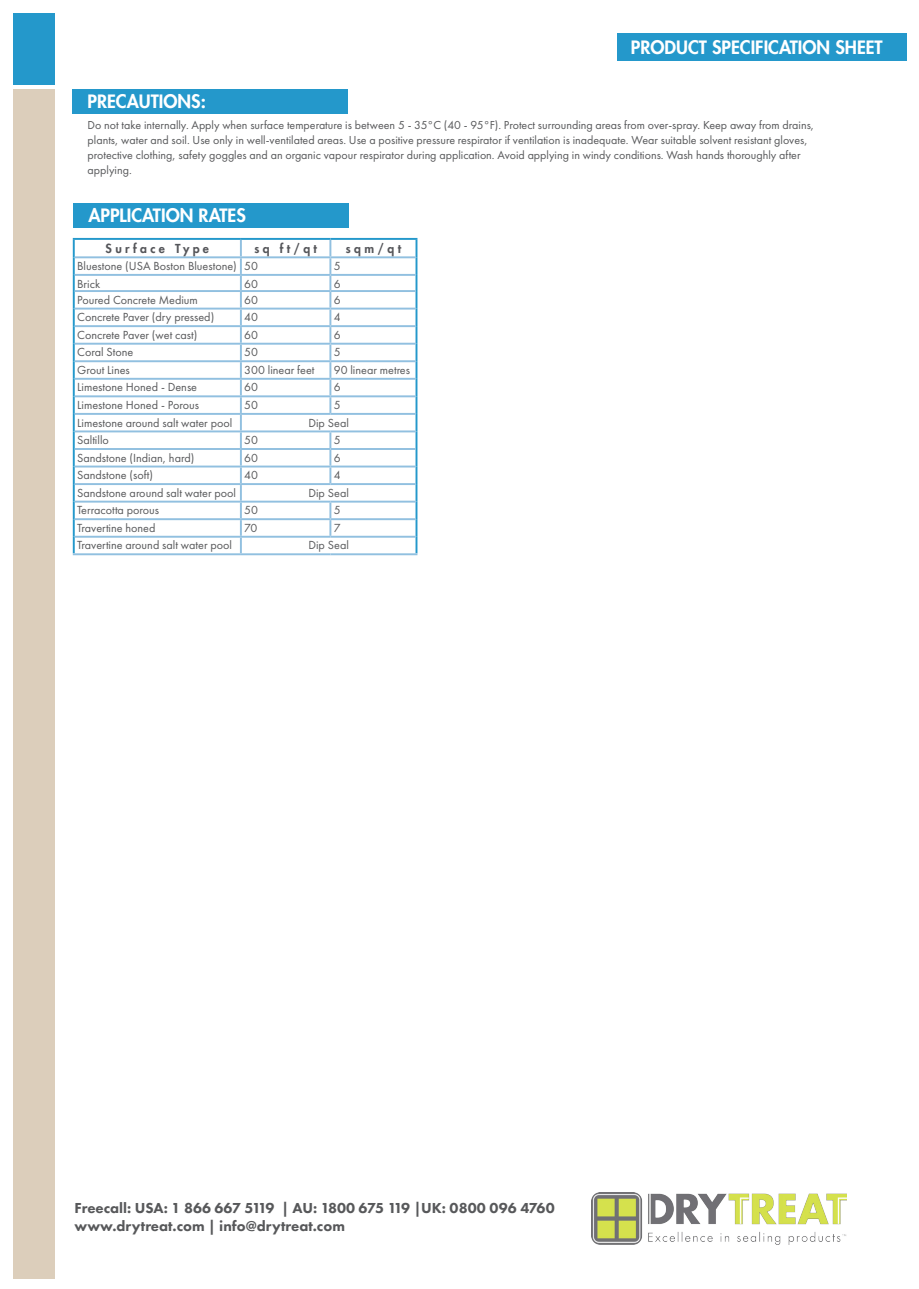
<style>
.page{position:relative;width:919px;height:1289px;background:#fff}
.page>*{position:absolute;margin:0;border:0;box-sizing:border-box;transform-origin:0 0}
.Headers{font:800 18px "Futura LT";color:#fff}
.Body_Copy{font:800 15px "Futura PT";color:#57585a}
.Body_Copy-2{font:12.15px "Futura PT";color:#57585a}
.t1{font:800 12.15px "Futura LT";letter-spacing:.275em;color:#55565a}
.Body_Copy-3{font:12px/15px "Futura PT";color:#57585a}
</style>
<div class="page">
<div style="left:13px;top:13px;width:41px;height:72px;background:#2498cb"></div>
<div style="left:13px;top:89px;width:41px;height:1190px;background:#dccebb"></div>
<div style="left:617px;top:34px;width:289px;height:27px;background:#2498cb"></div>
<img style="left:591px;top:1192px;width:255px;height:51px">
<div style="left:72px;top:89px;width:276px;height:24px;background:#2498cb"></div>
<hr style="left:73px;top:238px;width:168px;height:2px;background:#2498cb">
<hr style="left:241px;top:238px;width:89px;height:2px;background:#2498cb">
<hr style="left:330px;top:238px;width:87px;height:2px;background:#2498cb">
<svg style="left:73px;top:240px;width:2px;height:313px"></svg>
<svg style="left:415px;top:240px;width:2px;height:313px"></svg>
<hr style="left:75px;top:256px;width:166px;height:2px;background:#91c0e0">
<hr style="left:241px;top:256px;width:89px;height:2px;background:#91c0e0">
<hr style="left:330px;top:256px;width:85px;height:2px;background:#91c0e0">
<hr style="left:75px;top:274px;width:166px;height:2px;background:#91c0e0">
<hr style="left:241px;top:274px;width:89px;height:2px;background:#91c0e0">
<hr style="left:330px;top:274px;width:85px;height:2px;background:#91c0e0">
<hr style="left:75px;top:290px;width:166px;height:2px;background:#91c0e0">
<hr style="left:241px;top:290px;width:89px;height:2px;background:#91c0e0">
<hr style="left:330px;top:290px;width:85px;height:2px;background:#91c0e0">
<hr style="left:75px;top:307px;width:166px;height:2px;background:#91c0e0">
<hr style="left:241px;top:307px;width:89px;height:2px;background:#91c0e0">
<hr style="left:330px;top:307px;width:85px;height:2px;background:#91c0e0">
<hr style="left:75px;top:325px;width:166px;height:2px;background:#91c0e0">
<hr style="left:241px;top:325px;width:89px;height:2px;background:#91c0e0">
<hr style="left:330px;top:325px;width:85px;height:2px;background:#91c0e0">
<hr style="left:75px;top:343px;width:166px;height:1px;background:#91c0e0">
<hr style="left:241px;top:343px;width:89px;height:1px;background:#91c0e0">
<hr style="left:330px;top:343px;width:85px;height:1px;background:#91c0e0">
<hr style="left:75px;top:360px;width:166px;height:2px;background:#91c0e0">
<hr style="left:241px;top:360px;width:89px;height:2px;background:#91c0e0">
<hr style="left:330px;top:360px;width:85px;height:2px;background:#91c0e0">
<hr style="left:75px;top:378px;width:166px;height:2px;background:#91c0e0">
<hr style="left:241px;top:378px;width:89px;height:2px;background:#91c0e0">
<hr style="left:330px;top:378px;width:85px;height:2px;background:#91c0e0">
<hr style="left:75px;top:395px;width:166px;height:2px;background:#91c0e0">
<hr style="left:241px;top:395px;width:89px;height:2px;background:#91c0e0">
<hr style="left:330px;top:395px;width:85px;height:2px;background:#91c0e0">
<svg style="left:329px;top:240px;width:2px;height:173px"></svg>
<hr style="left:75px;top:413px;width:166px;height:2px;background:#91c0e0">
<hr style="left:241px;top:413px;width:89px;height:2px;background:#91c0e0">
<hr style="left:330px;top:413px;width:85px;height:2px;background:#91c0e0">
<hr style="left:75px;top:430px;width:166px;height:2px;background:#91c0e0">
<hr style="left:241px;top:430px;width:89px;height:2px;background:#91c0e0">
<hr style="left:330px;top:430px;width:85px;height:2px;background:#91c0e0">
<hr style="left:75px;top:448px;width:166px;height:2px;background:#91c0e0">
<hr style="left:241px;top:448px;width:89px;height:2px;background:#91c0e0">
<hr style="left:330px;top:448px;width:85px;height:2px;background:#91c0e0">
<hr style="left:75px;top:465px;width:166px;height:2px;background:#91c0e0">
<hr style="left:241px;top:465px;width:89px;height:2px;background:#91c0e0">
<hr style="left:330px;top:465px;width:85px;height:2px;background:#91c0e0">
<svg style="left:329px;top:432px;width:2px;height:51px"></svg>
<hr style="left:75px;top:483px;width:166px;height:2px;background:#91c0e0">
<hr style="left:241px;top:483px;width:89px;height:2px;background:#91c0e0">
<hr style="left:330px;top:483px;width:85px;height:2px;background:#91c0e0">
<hr style="left:75px;top:500px;width:166px;height:2px;background:#91c0e0">
<hr style="left:241px;top:500px;width:89px;height:2px;background:#91c0e0">
<hr style="left:330px;top:500px;width:85px;height:2px;background:#91c0e0">
<hr style="left:75px;top:518px;width:166px;height:2px;background:#91c0e0">
<hr style="left:241px;top:518px;width:89px;height:2px;background:#91c0e0">
<hr style="left:330px;top:518px;width:85px;height:2px;background:#91c0e0">
<svg style="left:329px;top:502px;width:2px;height:34px"></svg>
<hr style="left:75px;top:536px;width:166px;height:1px;background:#91c0e0">
<hr style="left:241px;top:536px;width:89px;height:1px;background:#91c0e0">
<svg style="left:240px;top:240px;width:2px;height:313px"></svg>
<hr style="left:330px;top:536px;width:85px;height:1px;background:#91c0e0">
<hr style="left:73px;top:553px;width:168px;height:2px;background:#91c0e0">
<hr style="left:241px;top:553px;width:89px;height:2px;background:#91c0e0">
<hr style="left:330px;top:553px;width:87px;height:2px;background:#91c0e0">
<div style="left:73px;top:203px;width:276px;height:24px;background:#2498cb"></div>
<p class="Headers" style="left:630px;top:35px;width:253px">PRODUCT SPECIFICATION SHEET</p>
<p class="Headers" style="left:88px;top:89px;width:120px">PRECAUTIONS:</p>
<p class="Body_Copy-3" style="left:88px;top:117px;width:728px">Do not take internally. Apply when surface temperature is between 5 - 35°C (40 - 95°F). Protect surrounding areas from over-spray. Keep away from drains, plants, water and soil. Use only in well-ventilated areas. Use a positive pressure respirator if ventilation is inadequate. Wear suitable solvent resistant gloves, protective clothing, safety goggles and an organic vapour respirator during application. Avoid applying in windy conditions. Wash hands thoroughly after applying.</p>
<p class="Headers" style="left:88px;top:203px;width:159px">APPLICATION RATES</p>
<p class="t1" style="left:106px;top:240px;width:105px">Surface Type</p>
<p class="t1" style="left:254px;top:240px;width:64px">sq ft/qt</p>
<p class="t1" style="left:346px;top:240px;width:57px">sqm/qt</p>
<p class="Body_Copy-2" style="left:77px;top:259px;width:161px">Bluestone (USA Boston Bluestone)</p>
<p class="Body_Copy-2" style="left:244px;top:259px;width:15px">50</p>
<p class="Body_Copy-2" style="left:334px;top:259px;width:8px">5</p>
<p class="Body_Copy-2" style="left:77px;top:276px;width:25px">Brick</p>
<p class="Body_Copy-2" style="left:244px;top:276px;width:15px">60</p>
<p class="Body_Copy-2" style="left:334px;top:276px;width:8px">6</p>
<p class="Body_Copy-2" style="left:77px;top:292px;width:122px">Poured Concrete Medium</p>
<p class="Body_Copy-2" style="left:244px;top:292px;width:15px">60</p>
<p class="Body_Copy-2" style="left:334px;top:292px;width:8px">6</p>
<p class="Body_Copy-2" style="left:77px;top:310px;width:139px">Concrete Paver (dry pressed)</p>
<p class="Body_Copy-2" style="left:244px;top:310px;width:15px">40</p>
<p class="Body_Copy-2" style="left:334px;top:310px;width:8px">4</p>
<p class="Body_Copy-2" style="left:77px;top:327px;width:122px">Concrete Paver (wet cast)</p>
<p class="Body_Copy-2" style="left:244px;top:327px;width:15px">60</p>
<p class="Body_Copy-2" style="left:334px;top:327px;width:8px">6</p>
<p class="Body_Copy-2" style="left:77px;top:345px;width:58px">Coral Stone</p>
<p class="Body_Copy-2" style="left:244px;top:345px;width:15px">50</p>
<p class="Body_Copy-2" style="left:334px;top:345px;width:8px">5</p>
<p class="Body_Copy-2" style="left:77px;top:362px;width:54px">Grout Lines</p>
<p class="Body_Copy-2" style="left:244px;top:362px;width:72px">300 linear feet</p>
<p class="Body_Copy-2" style="left:334px;top:362px;width:78px">90 linear metres</p>
<p class="Body_Copy-2" style="left:77px;top:380px;width:121px">Limestone Honed - Dense</p>
<p class="Body_Copy-2" style="left:244px;top:380px;width:15px">60</p>
<p class="Body_Copy-2" style="left:334px;top:380px;width:8px">6</p>
<p class="Body_Copy-2" style="left:77px;top:398px;width:124px">Limestone Honed - Porous</p>
<p class="Body_Copy-2" style="left:244px;top:398px;width:15px">50</p>
<p class="Body_Copy-2" style="left:334px;top:398px;width:8px">5</p>
<p class="Body_Copy-2" style="left:77px;top:415px;width:157px">Limestone around salt water pool</p>
<p class="Body_Copy-2" style="left:308px;top:415px;width:42px">Dip Seal</p>
<p class="Body_Copy-2" style="left:77px;top:433px;width:33px">Saltillo</p>
<p class="Body_Copy-2" style="left:244px;top:433px;width:15px">50</p>
<p class="Body_Copy-2" style="left:334px;top:433px;width:8px">5</p>
<p class="Body_Copy-2" style="left:77px;top:450px;width:119px">Sandstone (Indian, hard)</p>
<p class="Body_Copy-2" style="left:244px;top:450px;width:15px">60</p>
<p class="Body_Copy-2" style="left:334px;top:450px;width:8px">6</p>
<p class="Body_Copy-2" style="left:77px;top:468px;width:77px">Sandstone (soft)</p>
<p class="Body_Copy-2" style="left:244px;top:468px;width:15px">40</p>
<p class="Body_Copy-2" style="left:334px;top:468px;width:8px">4</p>
<p class="Body_Copy-2" style="left:77px;top:485px;width:160px">Sandstone around salt water pool</p>
<p class="Body_Copy-2" style="left:308px;top:485px;width:42px">Dip Seal</p>
<p class="Body_Copy-2" style="left:77px;top:503px;width:84px">Terracotta porous</p>
<p class="Body_Copy-2" style="left:244px;top:503px;width:15px">50</p>
<p class="Body_Copy-2" style="left:334px;top:503px;width:8px">5</p>
<p class="Body_Copy-2" style="left:77px;top:520px;width:80px">Travertine honed</p>
<p class="Body_Copy-2" style="left:244px;top:520px;width:15px">70</p>
<p class="Body_Copy-2" style="left:334px;top:520px;width:8px">7</p>
<p class="Body_Copy-2" style="left:77px;top:538px;width:156px">Travertine around salt water pool</p>
<p class="Body_Copy-2" style="left:308px;top:538px;width:42px">Dip Seal</p>
<p class="Body_Copy" style="left:75px;top:1198px;width:481px">Freecall: USA: 1 866 667 5119 | AU: 1800 675 119 |UK: 0800 096 4760</p>
<p class="Body_Copy" style="left:75px;top:1216px;width:272px">www.drytreat.com | info@drytreat.com</p>
</div>
